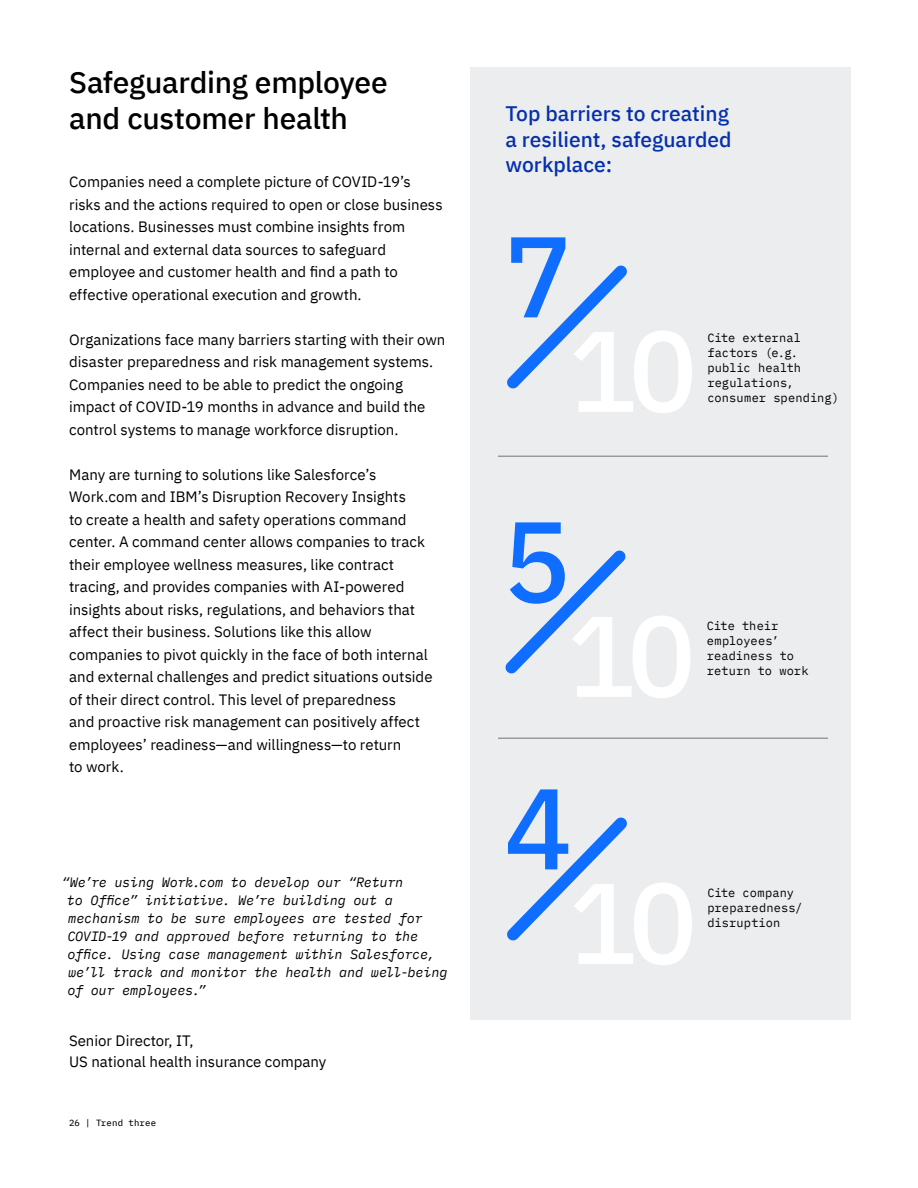
<style>
.page{position:relative;width:918px;height:1188px;background:#fff}
.page>*{position:absolute;margin:0;border:0;box-sizing:border-box;transform-origin:0 0}
.t1{font:500 114.6px "IBM Plex Sans";color:#0f6dff}
.t2{font:500 30px/36px "IBM Plex Sans";letter-spacing:-.01em;color:#000}
.t3{font:500 21px/25.5px "IBM Plex Sans";color:#0530ad}
.t4{font:15px/22.5px "IBM Plex Sans";color:#000}
.t5{font:italic 13.5px/18px "IBM Plex Mono";letter-spacing:-.015em;color:#000}
.t6{font:12px/15px "IBM Plex Mono";letter-spacing:.01em;color:#000}
.t7{font:9px "IBM Plex Mono Text";letter-spacing:.02em;color:#000}
</style>
<div class="page">
<div style="left:470px;top:68px;width:380px;height:952px;background:#ecedee"></div>
<svg style="left:507px;top:265px;width:120px;height:124px"></svg>
<svg style="left:507px;top:817px;width:120px;height:124px"></svg>
<svg style="left:505px;top:550px;width:121px;height:124px"></svg>
<hr style="left:498px;top:456px;width:330px;height:1px;background:#6e757d">
<hr style="left:498px;top:738px;width:330px;height:1px;background:#6e757d">
<h2 class="t2" style="left:69px;top:61px;width:320px">Safeguarding employee and customer health</h2>
<p class="t4" style="left:69px;top:169px;width:375px">Companies need a complete picture of COVID-19’s risks and the actions required to open or close business locations. Businesses must combine insights from internal and external data sources to safeguard employee and customer health and find a path to effective operational execution and growth.</p>
<p class="t4" style="left:69px;top:327px;width:378px">Organizations face many barriers starting with their own disaster preparedness and risk management systems.<br>Companies need to be able to predict the ongoing impact of COVID-19 months in advance and build the control systems to manage workforce disruption.</p>
<p class="t4" style="left:69px;top:462px;width:365px">Many are turning to solutions like Salesforce’s Work.com and IBM’s Disruption Recovery Insights<br>to create a health and safety operations command center. A command center allows companies to track their employee wellness measures, like contract tracing, and provides companies with AI-powered insights about risks, regulations, and behaviors that affect their business. Solutions like this allow companies to pivot quickly in the face of both internal and external challenges and predict situations outside of their direct control. This level of preparedness<br>and proactive risk management can positively affect employees’ readiness—and willingness—to return<br>to work.</p>
<p class="t5" style="left:67px;top:872px;width:382px;text-indent:-5px">“We’re using Work.com to develop our “Return<br>to Office” initiative. We’re building out a mechanism to be sure employees are tested for COVID-19 and approved before returning to the office. Using case management within Salesforce, we’ll track and monitor the health and well-being of our employees.”</p>
<p class="t4" style="left:69px;top:1029px;width:259px;line-height:21px">Senior Director, IT,<br>US national health insurance company</p>
<p class="t7" style="left:69px;top:1116px;width:89px">26 | Trend three</p>
<h3 class="t3" style="left:506px;top:99px;width:228px">Top barriers to creating a resilient, safeguarded workplace:</h3>
<h1 class="t1" style="left:504px;top:188px;width:70px">7</h1>
<h1 class="t1" style="left:503px;top:473px;width:70px">5</h1>
<h1 class="t1" style="left:504px;top:740px;width:70px">4</h1>
<p class="t6" style="left:707px;top:330px;width:133px">Cite external factors (e.g. public health regulations, consumer spending)</p>
<p class="t6" style="left:707px;top:618px;width:103px">Cite their employees’ readiness to return to work</p>
<p class="t6" style="left:707px;top:885px;width:96px">Cite company preparedness/ disruption</p>
</div>
